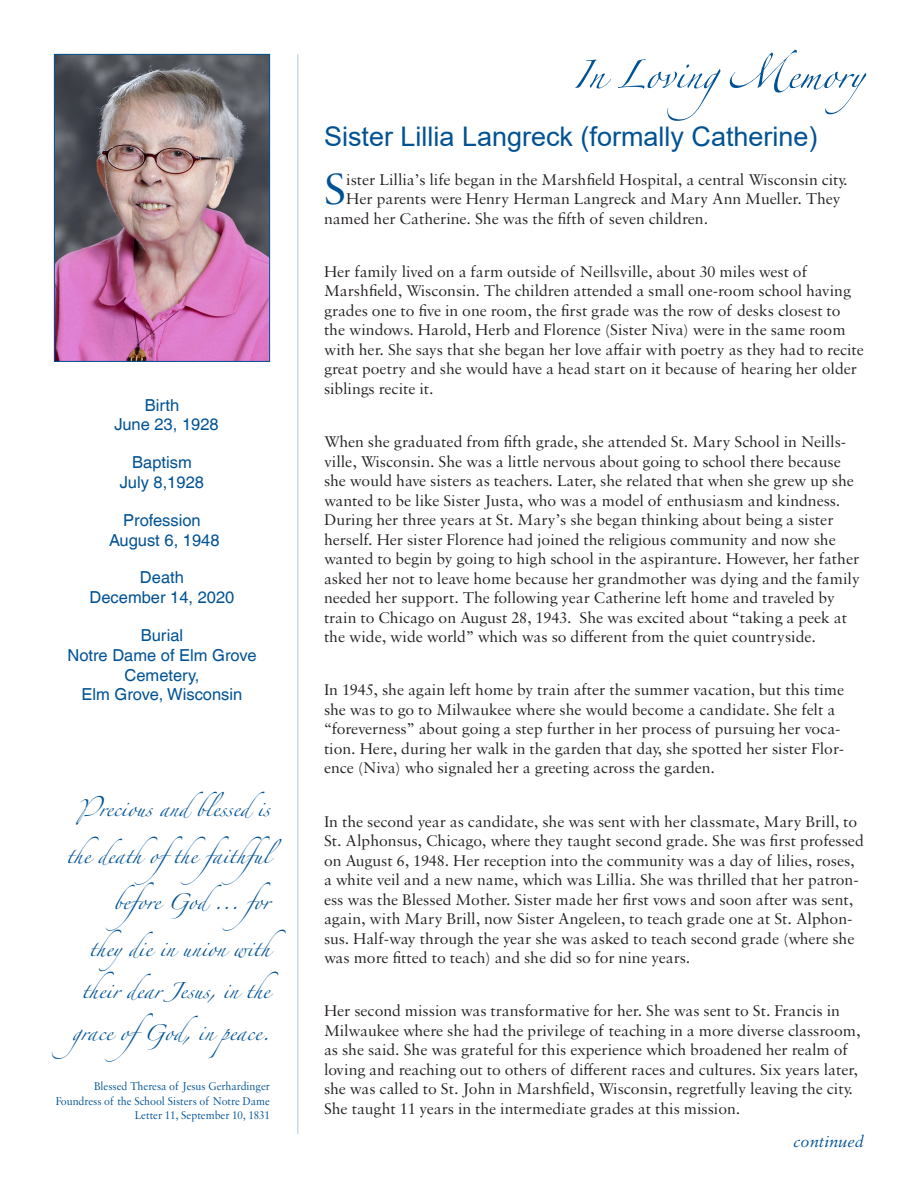
<style>
.page{position:relative;width:918px;height:1188px;background:#fff}
.page>*{position:absolute;margin:0;border:0;box-sizing:border-box;transform-origin:0 0}
.t1{font:63px "Zapfino Extra LT Pro";color:#005294}
.Head_1{font:46.5px "Sabon MT Pro";color:#005294}
.t2{font:36px/42px "Zapfino Extra LT Pro";color:#005294}
.Head_1-2{font:27px "Arial";color:#005294}
.t3{font:italic 17.25px "Sabon MT Pro";color:#005294}
.Head_1-3{font:16.5px/19.5px "Sabon MT Pro";color:#231f20}
.Date_Headers{font:16.5px/19.8px "Helvetica LT Com";color:#005294;text-align:center}
.t4{font:12px/14.4px "Sabon MT Pro";color:#005294;text-align:right;scale:.93 1}
</style>
<div class="page">
<hr style="left:297px;top:54px;width:1px;height:1080px;background:#c5dce9">
<img style="left:56px;top:56px;width:212px;height:304px">
<div style="left:54px;top:54px;width:216px;height:308px;border:1px solid #005294"></div>
<p class="Date_Headers" style="left:114px;top:395px;width:106px">Birth<br>June 23, 1928</p>
<p class="Date_Headers" style="left:120px;top:452px;width:86px">Baptism<br>July 8,1928</p>
<p class="Date_Headers" style="left:109px;top:510px;width:112px">Profession<br>August 6, 1948</p>
<p class="Date_Headers" style="left:90px;top:568px;width:146px">Death<br>December 14, 2020</p>
<p class="Date_Headers" style="left:67px;top:625px;width:191px">Burial<br>Notre Dame of Elm Grove<br>Cemetery,</p>
<p class="Date_Headers" style="left:82px;top:685px;width:162px">Elm Grove, Wisconsin</p>
<h3 class="t2" style="left:78px;top:783px;width:193px">Precious and blessed is</h3>
<h3 class="t2" style="left:66px;top:829px;width:228px">the death ofthe faithful</h3>
<h3 class="t2" style="left:113px;top:876px;width:182px">before God ... for</h3>
<h3 class="t2" style="left:89px;top:922px;width:182px">they die in union with</h3>
<h3 class="t2" style="left:72px;top:964px;width:199px">their dear Jesus, in the grace ofGod, in peace.</h3>
<p class="t4" style="left:56px;top:1079px;width:232px">Blessed Theresa of Jesus Gerhardinger<br>Foundress of the School Sisters of Notre Dame<br>Letter 11, September 10, 1831</p>
<h1 class="t1" style="left:573px;top:29px;width:293px">In LovingMemory</h1>
<p class="Head_1-2" style="left:324px;top:118px;width:495px">Sister Lillia Langreck (formally Catherine)</p>
<p class="Head_1" style="left:324px;top:161px;width:24px">S</p>
<p class="Head_1-3" style="left:346px;top:169px;width:503px">ister Lillia’s life began in the Marshfield Hospital, a central Wisconsin city.</p>
<p class="Head_1-3" style="left:346px;top:189px;width:496px">Her parents were Henry Herman Langreck and Mary Ann Mueller. They</p>
<p class="Head_1-3" style="left:324px;top:208px;width:386px">named her Catherine. She was the fifth of seven children.</p>
<p class="Head_1-3" style="left:324px;top:262px;width:541px">Her family lived on a farm outside of Neillsville, about 30 miles west of Marshfield, Wisconsin. The children attended a small one-room school having grades one to five in one room, the first grade was the row of desks closest to the windows. Harold, Herb and Florence (Sister Niva) were in the same room with her. She says that she began her love affair with poetry as they had to recite great poetry and she would have a head start on it because of hearing her older siblings recite it.</p>
<p class="Head_1-3" style="left:324px;top:432px;width:537px">When she graduated from fifth grade, she attended St. Mary School in Neills&shy;ville, Wisconsin. She was a little nervous about going to school there because she would have sisters as teachers. Later, she related that when she grew up she wanted to be like Sister Justa, who was a model of enthusiasm and kindness.<br>During her three years at St. Mary’s she began thinking about being a sister herself. Her sister Florence had joined the religious community and now she wanted to begin by going to high school in the aspiranture. However, her father asked her not to leave home because her grandmother was dying and the family needed her support. The following year Catherine left home and traveled by train to Chicago on August 28, 1943. She was excited about “taking a peek at the wide, wide world” which was so different from the quiet countryside.</p>
<p class="Head_1-3" style="left:324px;top:680px;width:522px">In 1945, she again left home by train after the summer vacation, but this time she was to go to Milwaukee where she would become a candidate. She felt a “foreverness” about going a step further in her process of pursuing her voca&shy;tion. Here, during her walk in the garden that day, she spotted her sister Flor&shy;ence (Niva) who signaled her a greeting across the garden.</p>
<p class="Head_1-3" style="left:324px;top:811px;width:541px">In the second year as candidate, she was sent with her classmate, Mary Brill, to St. Alphonsus, Chicago, where they taught second grade. She was first professed on August 6, 1948. Her reception into the community was a day of lilies, roses, a white veil and a new name, which was Lillia. She was thrilled that her patron&shy;ess was the Blessed Mother. Sister made her first vows and soon after was sent, again, with Mary Brill, now Sister Angeleen, to teach grade one at St. Alphon&shy;sus. Half-way through the year she was asked to teach second grade (where she was more fitted to teach) and she did so for nine years.</p>
<p class="Head_1-3" style="left:324px;top:1001px;width:538px">Her second mission was transformative for her. She was sent to St. Francis in Milwaukee where she had the privilege of teaching in a more diverse classroom, as she said. She was grateful for this experience which broadened her realm of loving and reaching out to others of different races and cultures. Six years later, she was called to St. John in Marshfield, Wisconsin, regretfully leaving the city.<br>She taught 11 years in the intermediate grades at this mission.</p>
<p class="t3" style="left:793px;top:1131px;width:72px">continued</p>
</div>
